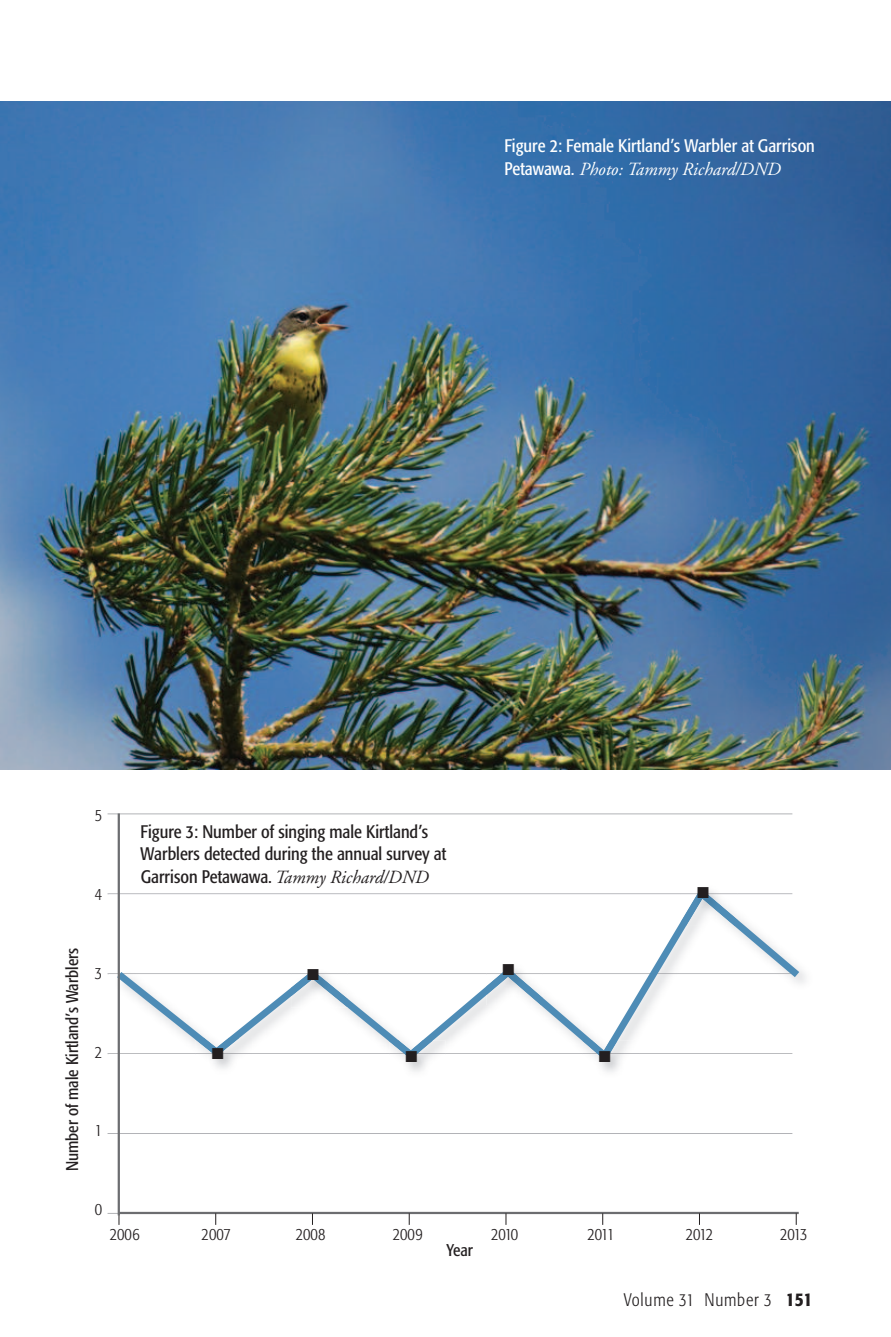
<style>
.page{position:relative;width:891px;height:1337px;background:#fff}
.page>*{position:absolute;margin:0;border:0;box-sizing:border-box;transform-origin:0 0}
.t1{font:italic 18.45px "Adobe Garamond";color:#fff}
.t2{font:condensed 18px/22.5px "Formata";color:#231f20}
.t3{font:condensed 18px "Formata";color:#fff}
.t4{font:300 condensed 18px "Formata";letter-spacing:.045em;color:#231f20}
.t5{font:300 condensed 16.88px "Formata";color:#231f20}
.t6{font:condensed 16.88px "Formata";color:#231f20}
.t7{font:15.75px "Zapf Dingbats";color:#231f20}
.s1{font-family:"Formata";font-style:normal;font-stretch:condensed;font-size:18px}
.s2{font-family:"Adobe Garamond";font-style:italic;font-stretch:normal;font-size:18.45px}
.s3{font-weight:500;font-size:19.12px}
</style>
<div class="page">
<hr style="left:108px;top:813px;width:684px;height:1px;background:#b2b3b7">
<hr style="left:108px;top:893px;width:684px;height:1px;background:#b2b3b7">
<hr style="left:108px;top:973px;width:684px;height:1px;background:#b2b3b7">
<hr style="left:108px;top:1053px;width:684px;height:1px;background:#b2b3b7">
<hr style="left:108px;top:1133px;width:684px;height:1px;background:#b2b3b7">
<hr style="left:108px;top:1213px;width:684px;height:1px;background:#b2b3b7">
<img style="left:0;top:101px;width:891px;height:668px">
<hr style="left:118px;top:1211px;width:681px;height:3px;background:#6c6d70">
<svg style="left:110px;top:883px;width:696px;height:183px"></svg>
<img style="left:681px;top:883px;width:56px;height:5px">
<img style="left:681px;top:888px;width:56px;height:38px">
<img style="left:583px;top:1054px;width:56px;height:18px">
<img style="left:618px;top:1040px;width:21px;height:13px">
<svg style="left:618px;top:1053px;width:21px;height:1px"></svg>
<img style="left:583px;top:1040px;width:35px;height:20px">
<img style="left:389px;top:1054px;width:57px;height:18px">
<img style="left:433px;top:1040px;width:13px;height:13px">
<svg style="left:433px;top:1053px;width:13px;height:1px"></svg>
<img style="left:389px;top:1040px;width:44px;height:19px">
<img style="left:487px;top:953px;width:56px;height:15px">
<img style="left:487px;top:968px;width:56px;height:37px">
<img style="left:291px;top:958px;width:56px;height:12px">
<img style="left:291px;top:970px;width:56px;height:37px">
<img style="left:196px;top:1054px;width:56px;height:15px">
<img style="left:239px;top:1038px;width:13px;height:16px">
<img style="left:196px;top:1038px;width:43px;height:18px">
<hr style="left:118px;top:813px;width:2px;height:402px;background:#6c6d70">
<p class="t3" style="left:504px;top:138px;width:312px">Figure 2: Female Kirtland’s Warbler at Garrison</p>
<p class="t1" style="left:504px;top:161px;width:277px"><span class="s1">Petawawa.</span> Photo: Tammy Richard/DND</p>
<p class="t5" style="left:95px;top:808px;width:9px">5</p>
<p class="t5" style="left:95px;top:887px;width:9px">4</p>
<p class="t2" style="left:141px;top:821px;width:307px">Figure 3: Number of singing male Kirtland’s<br>Warblers detected during the annual survey at<br>Garrison Petawawa.<span class="s2">Tammy Richard/DND</span></p>
<p class="t7" style="left:697px;top:883px;width:13px">■</p>
<p class="t6" style="left:65px;top:1171px;width:225px;rotate:-90deg">Number of male Kirtland’s Warblers</p>
<p class="t5" style="left:95px;top:966px;width:9px">3</p>
<p class="t5" style="left:95px;top:1045px;width:9px">2</p>
<p class="t5" style="left:95px;top:1123px;width:9px">1</p>
<p class="t7" style="left:212px;top:1044px;width:13px">■</p>
<p class="t7" style="left:307px;top:965px;width:13px">■</p>
<p class="t7" style="left:503px;top:960px;width:13px">■</p>
<p class="t7" style="left:405px;top:1047px;width:13px">■</p>
<p class="t7" style="left:599px;top:1047px;width:13px">■</p>
<p class="t5" style="left:95px;top:1202px;width:9px">0</p>
<p class="t5" style="left:110px;top:1227px;width:31px">2006</p>
<p class="t5" style="left:202px;top:1227px;width:31px">2007</p>
<p class="t5" style="left:296px;top:1227px;width:31px">2008</p>
<p class="t5" style="left:393px;top:1227px;width:31px">2009</p>
<p class="t5" style="left:491px;top:1227px;width:29px">2010</p>
<p class="t5" style="left:587px;top:1227px;width:29px">2011</p>
<p class="t5" style="left:686px;top:1227px;width:29px">2012</p>
<p class="t5" style="left:780px;top:1227px;width:29px">2013</p>
<p class="t6" style="left:446px;top:1242px;width:28px">Year</p>
<p class="t4" style="left:624px;top:1292px;width:190px">Volume 31 Number 3 <span class="s3">151</span></p>
</div>
